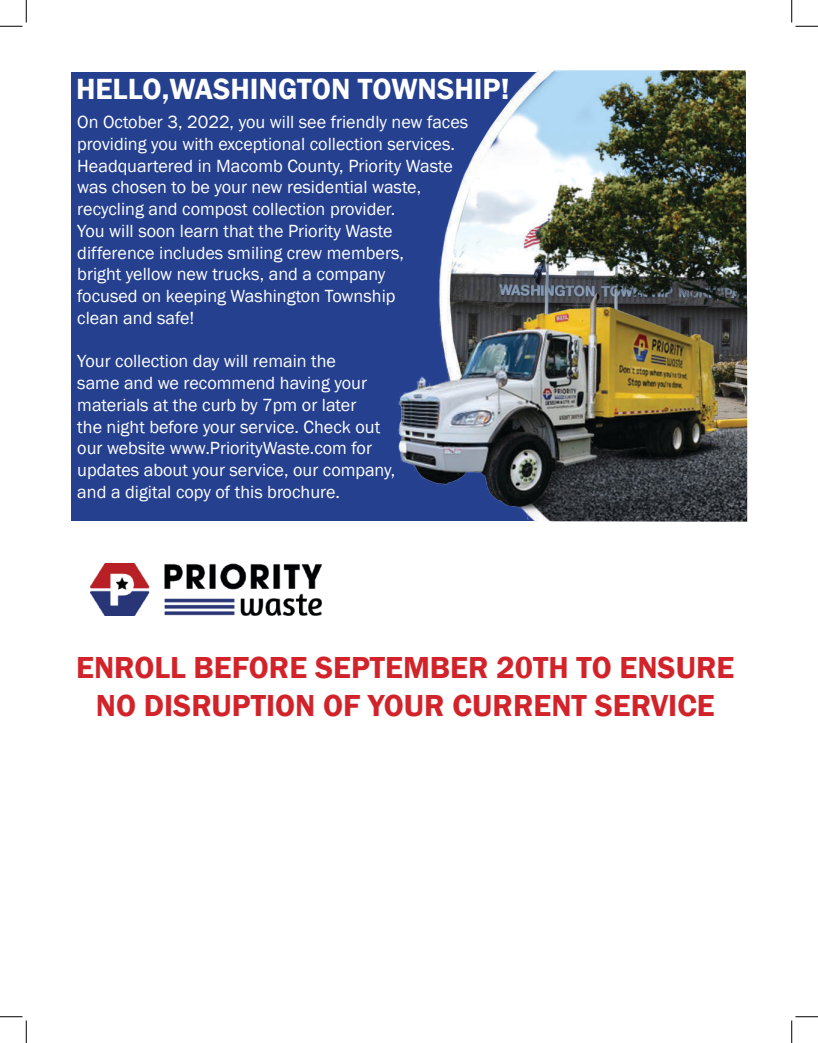
<style>
.page{position:relative;width:818px;height:1043px;background:#fff}
.page>*{position:absolute;margin:0;border:0;box-sizing:border-box;transform-origin:0 0}
.t1{font:600 31.25px/37.5px "Franklin Gothic";color:#d2232a;text-align:center}
.t2{font:600 30px "Franklin Gothic";color:#fff}
.t3{font:18.12px/21.8px "Franklin Gothic";color:#fff}
</style>
<div class="page">
<div style="left:72px;top:72px;width:674px;height:449px;background:#25408f"></div>
<img style="left:398px;top:70px;width:349px;height:452px">
<img style="left:91px;top:564px;width:230px;height:51px">
<svg style="left:0;top:0;width:27px;height:27px"></svg>
<svg style="left:0;top:1016px;width:27px;height:26px"></svg>
<svg style="left:791px;top:0;width:27px;height:27px"></svg>
<svg style="left:791px;top:1016px;width:27px;height:26px"></svg>
<h2 class="t2" style="left:76px;top:70px;width:435px">HELLO,WASHINGTON TOWNSHIP!</h2>
<p class="t3" style="left:77px;top:111px;width:392px">On October 3, 2022, you will see friendly new faces providing you with exceptional collection services.<br>Headquartered in Macomb County, Priority Waste was chosen to be your new residential waste, recycling and compost collection provider.<br>You will soon learn that the Priority Waste difference includes smiling crew members,<br>bright yellow new trucks, and a company<br>focused on keeping Washington Township<br>clean and safe!</p>
<p class="t3" style="left:77px;top:351px;width:319px">Your collection day will remain the<br>same and we recommend having your materials at the curb by 7pm or later<br>the night before your service. Check out our website www.PriorityWaste.com for updates about your service, our company, and a digital copy of this brochure.</p>
<h1 class="t1" style="left:76px;top:649px;width:659px">ENROLL BEFORE SEPTEMBER 20TH TO ENSURE<br>NO DISRUPTION OF YOUR CURRENT SERVICE</h1>
</div>
